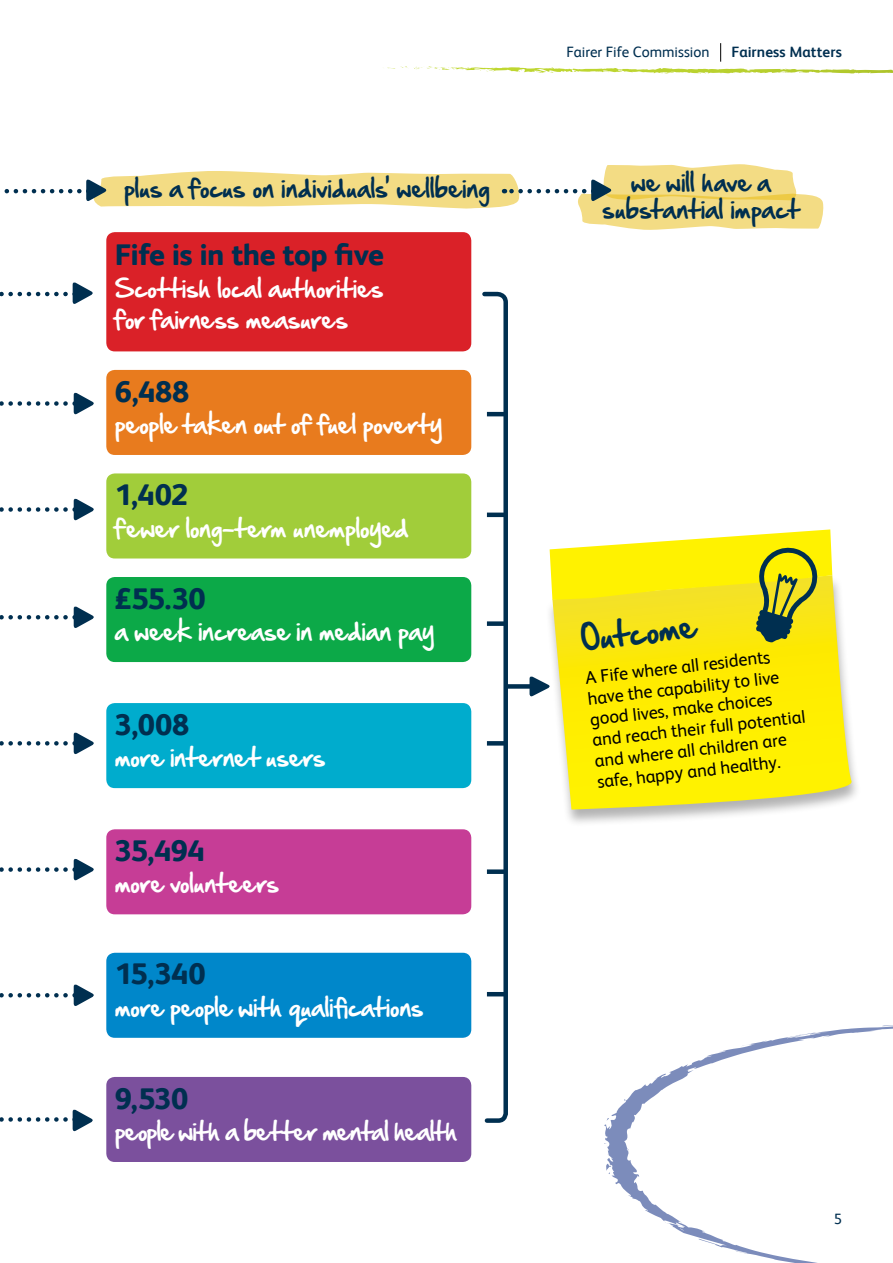
<style>
.page{position:relative;width:893px;height:1263px;background:#fff}
.page>*{position:absolute;margin:0;border:0;box-sizing:border-box;transform-origin:0 0}
.t1{font:800 30px "FS Albert";letter-spacing:-.02em;color:#002f50}
.t2{font:30px "Hand Of Sean";color:#002f50}
.t3{font:22.5px/31.5px "Hand Of Sean";letter-spacing:-.01em;color:#fff}
.t4{font:22.5px/27px "Hand Of Sean";color:#002f50;text-align:center}
.t5{font:18px/21px "FS Albert";color:#000}
.t6{font:15px "FS Albert";color:#002f50}
.t7{font:700 15px "FS Albert";letter-spacing:.005em;color:#002f50}
</style>
<div class="page">
<svg style="left:720px;top:43px;width:1px;height:19px"></svg>
<svg style="left:387px;top:66px;width:219px;height:4px"></svg>
<div style="left:545px;top:575px;width:316px;height:252px;background:#000;opacity:.3"></div>
<svg style="left:552px;top:575px;width:307px;height:234px;background:#fbed25"></svg>
<div style="left:106px;top:232px;width:365px;height:119px;background:#da2128;border-radius:9px"></div>
<div style="left:106px;top:370px;width:365px;height:85px;background:#e87b1e;border-radius:9px"></div>
<div style="left:106px;top:473px;width:365px;height:85px;background:#a1cd3a;border-radius:9px"></div>
<div style="left:106px;top:577px;width:365px;height:85px;background:#0ca948;border-radius:9px"></div>
<div style="left:106px;top:703px;width:365px;height:85px;background:#00accd;border-radius:9px"></div>
<div style="left:106px;top:829px;width:365px;height:85px;background:#c63d96;border-radius:9px"></div>
<div style="left:106px;top:953px;width:365px;height:85px;background:#0087ca;border-radius:9px"></div>
<div style="left:106px;top:1077px;width:365px;height:85px;background:#7b509d;border-radius:9px"></div>
<svg style="left:550px;top:529px;width:282px;height:113px;background:#ece12a"></svg>
<svg style="left:530px;top:675px;width:21px;height:23px"></svg>
<div style="left:507px;top:684px;width:33px;height:5px;background:#002f50"></div>
<svg style="left:482px;top:291px;width:28px;height:832px"></svg>
<hr style="left:487px;top:412px;width:20px;height:4px;background:#002f50">
<hr style="left:487px;top:513px;width:20px;height:4px;background:#002f50">
<div style="left:487px;top:621px;width:20px;height:5px;background:#002f50"></div>
<div style="left:487px;top:741px;width:20px;height:5px;background:#002f50"></div>
<div style="left:487px;top:869px;width:20px;height:5px;background:#002f50"></div>
<hr style="left:487px;top:992px;width:20px;height:4px;background:#002f50">
<svg style="left:0;top:392px;width:94px;height:23px"></svg>
<svg style="left:0;top:282px;width:93px;height:22px"></svg>
<svg style="left:0;top:498px;width:94px;height:23px"></svg>
<svg style="left:0;top:606px;width:94px;height:22px"></svg>
<svg style="left:0;top:732px;width:94px;height:23px"></svg>
<svg style="left:0;top:858px;width:94px;height:23px"></svg>
<svg style="left:0;top:984px;width:94px;height:22px"></svg>
<svg style="left:0;top:1109px;width:93px;height:23px"></svg>
<svg style="left:604px;top:1025px;width:288px;height:238px"></svg>
<svg style="left:4px;top:164px;width:820px;height:66px"></svg>
<p class="t4" style="left:124px;top:175px;width:367px">plus a focus on individuals' wellbeing</p>
<h1 class="t1" style="left:115px;top:237px;width:271px">Fife is in the top five</h1>
<p class="t3" style="left:115px;top:272px;width:271px">Scottish local authorities for fairness measures</p>
<h1 class="t1" style="left:115px;top:374px;width:76px">6,488</h1>
<p class="t3" style="left:115px;top:408px;width:329px">people taken out of fuel poverty</p>
<h1 class="t1" style="left:115px;top:477px;width:75px">1,402</h1>
<p class="t3" style="left:115px;top:512px;width:296px">fewer long-term unemployed</p>
<h1 class="t1" style="left:115px;top:581px;width:92px">£55.30</h1>
<p class="t3" style="left:115px;top:615px;width:321px">a week increase in median pay</p>
<h1 class="t1" style="left:115px;top:707px;width:76px">3,008</h1>
<p class="t3" style="left:115px;top:741px;width:212px">more internet users</p>
<h1 class="t1" style="left:115px;top:833px;width:92px">35,494</h1>
<p class="t3" style="left:115px;top:868px;width:166px">more volunteers</p>
<h1 class="t1" style="left:115px;top:956px;width:92px">15,340</h1>
<p class="t3" style="left:115px;top:991px;width:310px">more people with qualifications</p>
<h1 class="t1" style="left:115px;top:1080px;width:75px">9,530</h1>
<p class="t3" style="left:115px;top:1115px;width:344px">people with a better mental health</p>
<p class="t6" style="left:566px;top:44px;width:145px">Fairer Fife Commission</p>
<p class="t7" style="left:731px;top:44px;width:112px">Fairness Matters</p>
<p class="t4" style="left:602px;top:168px;width:199px">we will have a substantial impact</p>
<h1 class="t2" style="left:578px;top:612px;width:117px;rotate:-7deg">Outcome</h1>
<p class="t5" style="left:584px;top:666px;width:216px;rotate:-6deg">A Fife where all residents have the capability to live good lives, make choices and reach their full potential and where all children are safe, happy and healthy.</p>
<p class="t6" style="left:834px;top:1210px;width:10px">5</p>
</div>
